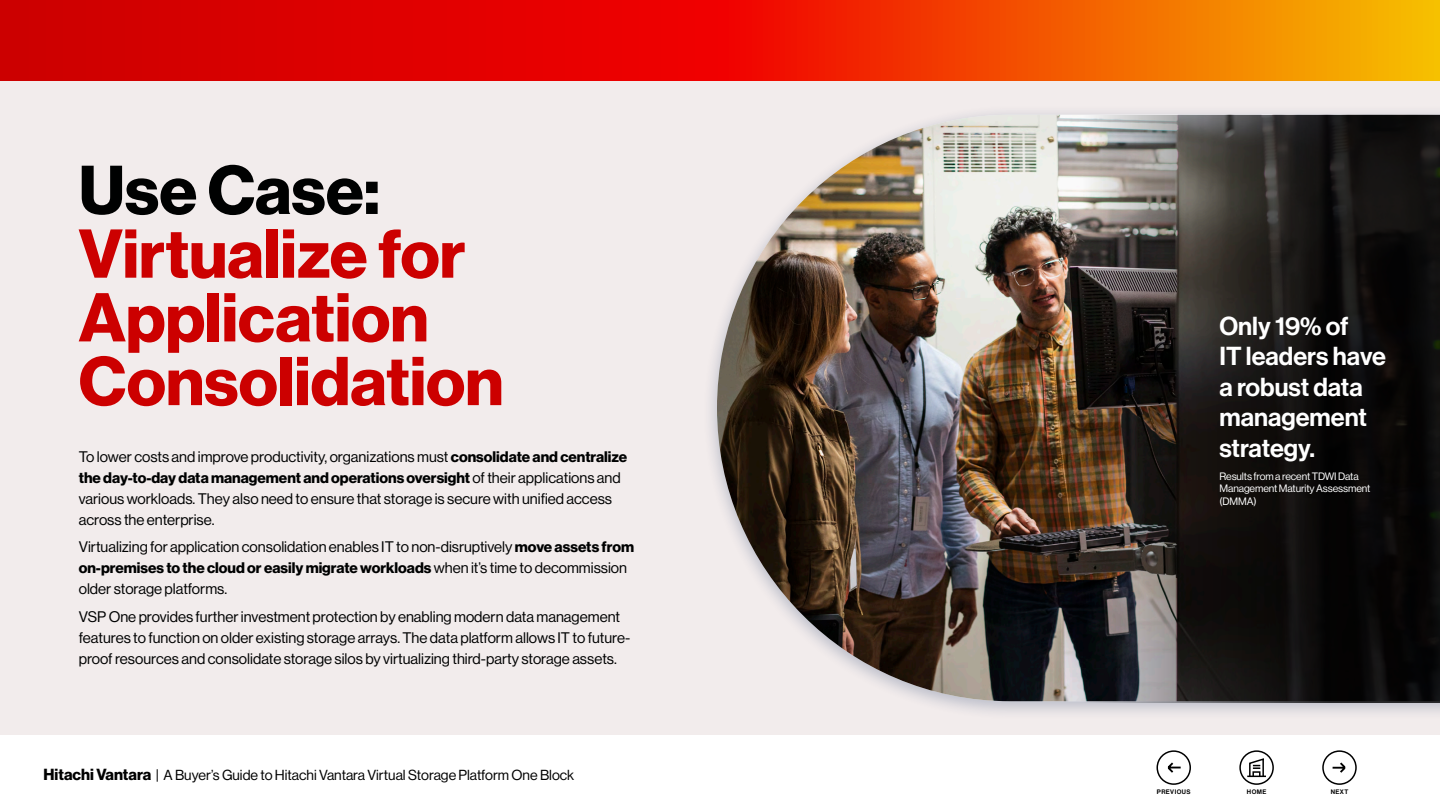
<style>
.page{position:relative;width:1440px;height:810px;background:#fff}
.page>*{position:absolute;margin:0;border:0;box-sizing:border-box;transform-origin:0 0}
.eBook_Title_White{font:67.5px/63.8px "N Haas Grotesk DS Pro 75 Bd";color:#c00}
.Body{font:25.5px/30.6px "N Haas Grotesk DS Pro 65 Md";color:#fff}
.Body-2{font:15px/21px "N Haas Grotesk DS Pro 55 Rg";color:#000101}
.t1{font:14.25px "N Haas Grotesk DS Pro 55 Rg";color:#000101}
.t2{font:10.5px/12.6px "N Haas Grotesk DS Pro 55 Rg";letter-spacing:-.01em;color:#fff}
.t3{font:6.38px "N Haas Grotesk DS Pro 65 Md";letter-spacing:.065em;color:#000}
.s1{color:#000101}
.s2{font-family:"N Haas Grotesk DS Pro 75 Bd"}
.s3{font-family:"N Haas Grotesk DS Pro 75 Bd";font-size:15.75px}
</style>
<div class="page">
<svg style="left:0;top:0;width:1440px;height:81px;background:#e82f00"></svg>
<div style="left:0;top:81px;width:1440px;height:654px;background:#f2ecec"></div>
<div style="left:702px;top:104px;width:738px;height:617px;background:#0e2b5d;opacity:.24"></div>
<img style="left:717px;top:115px;width:723px;height:586px">
<svg style="left:1068px;top:116px;width:372px;height:588px;background:#2a2623"></svg>
<div style="left:1156px;top:750px;width:35px;height:35px;border:2px solid #000;border-radius:50%"></div>
<svg style="left:1167px;top:762px;width:14px;height:11px"></svg>
<div style="left:1239px;top:750px;width:35px;height:35px;border:2px solid #000;border-radius:50%"></div>
<svg style="left:1247px;top:758px;width:19px;height:20px"></svg>
<div style="left:1322px;top:750px;width:35px;height:35px;border:2px solid #000;border-radius:50%"></div>
<svg style="left:1332px;top:762px;width:14px;height:11px"></svg>
<p class="eBook_Title_White" style="left:79px;top:159px;width:426px"><span class="s1">Use Case:<br></span>Virtualize for<br>Application<br>Consolidation</p>
<p class="Body-2" style="left:79px;top:446px;width:550px">To lower costs and improve productivity, organizations must <span class="s2">consolidate and centralize the day-to-day data management and operations oversight</span> of their applications and various workloads. They also need to ensure that storage is secure with unified access across the enterprise.</p>
<p class="Body-2" style="left:79px;top:537px;width:557px">Virtualizing for application consolidation enables IT to non-disruptively <span class="s2">move assets from on-premises to the cloud or easily migrate workloads</span> when it’s time to decommission older storage platforms.</p>
<p class="Body-2" style="left:79px;top:606px;width:553px">VSP One provides further investment protection by enabling modern data management features to function on older existing storage arrays. The data platform allows IT to future&shy;proof resources and consolidate storage silos by virtualizing third-party storage assets.</p>
<p class="t1" style="left:44px;top:767px;width:532px"><span class="s3">Hitachi Vantara</span> | A Buyer’s Guide to Hitachi Vantara Virtual Storage Platform One Block</p>
<p class="Body" style="left:1219px;top:311px;width:168px">Only 19% of<br>IT leaders have a robust data management strategy.</p>
<p class="t2" style="left:1220px;top:470px;width:152px">Results from a recent TDWI Data<br>Management Maturity Assessment (DMMA)</p>
<p class="t3" style="left:1157px;top:788px;width:35px">PREVIOUS</p>
<p class="t3" style="left:1247px;top:788px;width:21px">HOME</p>
<p class="t3" style="left:1331px;top:788px;width:19px">NEXT</p>
</div>
